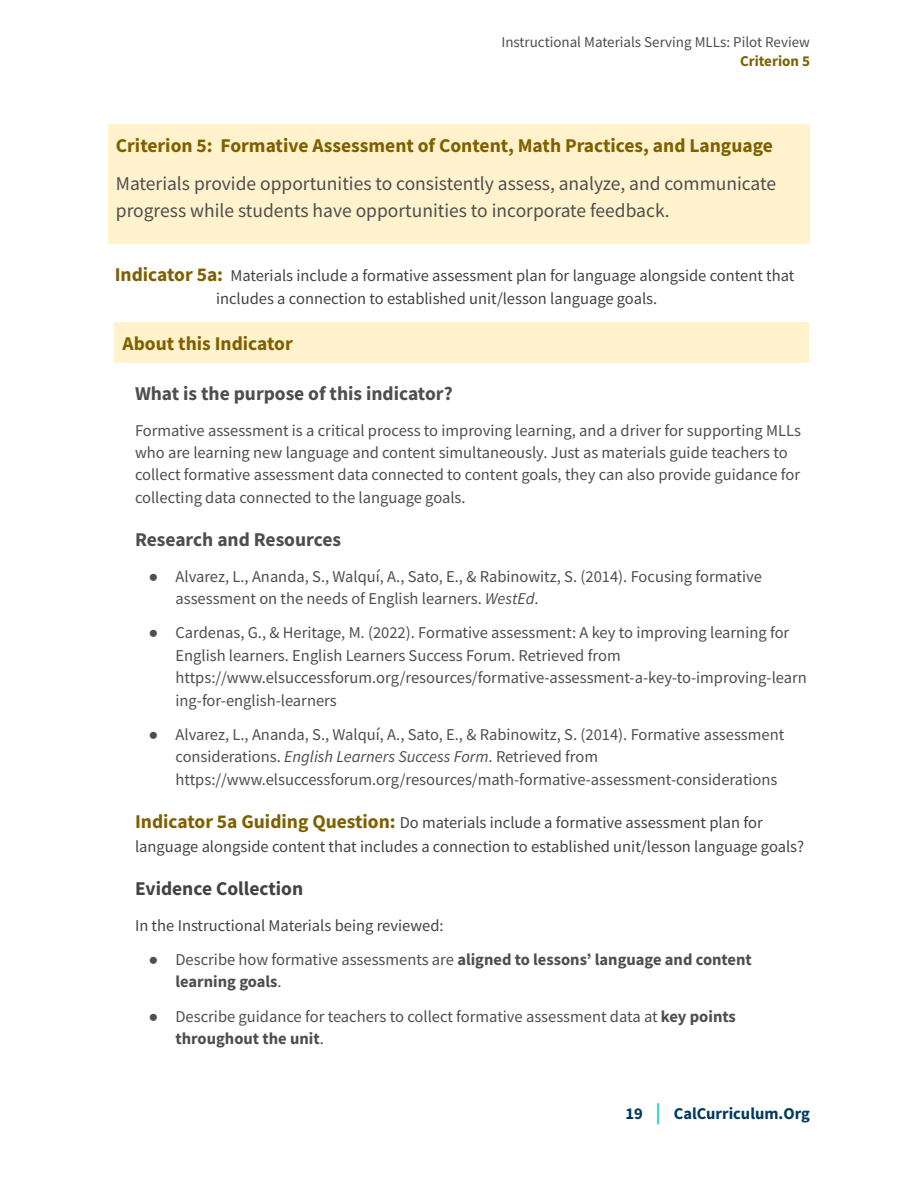
<style>
.page{position:relative;width:918px;height:1188px;background:#fff}
.page>*{position:absolute;margin:0;border:0;box-sizing:border-box;transform-origin:0 0}
.t1{font:19.5px/26.4px "Source Sans Pro";color:#4e4e4e}
.t2{font:700 19.5px "Source Sans Pro";color:#7f6000}
.t3{font:700 19.5px "Source Sans Pro";color:#4e4e4e}
.t4{font:700 19.5px "Source Sans Pro";color:#434343}
.t5{font:16.5px/22.4px "Source Sans Pro";color:#4e4e4e}
.t6{font:16.5px/23.5px "Source Sans Pro";color:#434343}
.t7{font:700 16.5px/22.4px "Source Sans Pro";color:#4e4e4e}
.t8{font:700 16.5px "Source Sans Pro";color:#003a5d}
.t9{font:15px "Source Sans Pro";color:#4e4e4e}
.t10{font:700 15px "Source Sans Pro";color:#7f6000}
.s1{font-weight:700;font-size:19.5px;color:#7f6000}
.s2{font-family:"Arial"}
.s3{font-style:italic}
.s4{font-family:"Arial";font-weight:400}
.s5{font-weight:400}
.s6{font-weight:700}
.s7{font-size:21px;color:#3cc}
</style>
<div class="page">
<div style="left:108px;top:125px;width:702px;height:119px;background:#fff2cc"></div>
<div style="left:115px;top:323px;width:694px;height:40px;background:#fff2cc"></div>
<p class="t9" style="left:501px;top:32px;width:310px">Instructional Materials Serving MLLs: Pilot Review</p>
<p class="t10" style="left:740px;top:51px;width:71px">Criterion 5</p>
<p class="t2" style="left:116px;top:132px;width:659px">Criterion 5: Formative Assessment of Content, Math Practices, and Language</p>
<p class="t1" style="left:116px;top:170px;width:662px">Materials provide opportunities to consistently assess, analyze, and communicate progress while students have opportunities to incorporate feedback.</p>
<p class="t6" style="left:216px;top:263px;width:580px;text-indent:-101px"><span class="s1">Indicator 5a:</span> Materials include a formative assessment plan for language alongside content that includes a connection to established unit/lesson language goals.</p>
<p class="t2" style="left:123px;top:330px;width:172px">About this Indicator</p>
<p class="t3" style="left:135px;top:381px;width:319px">What is the purpose of this indicator?</p>
<p class="t5" style="left:135px;top:419px;width:668px">Formative assessment is a critical process to improving learning, and a driver for supporting MLLs who are learning new language and content simultaneously. Just as materials guide teachers to collect formative assessment data connected to content goals, they can also provide guidance for collecting data connected to the language goals.</p>
<p class="t3" style="left:135px;top:527px;width:208px">Research and Resources</p>
<p class="t5" style="left:176px;top:565px;width:588px;text-indent:-27px"><span class="s2">●</span> Alvarez, L., Ananda, S., Walquí, A., Sato, E., &amp; Rabinowitz, S. (2014). Focusing formative assessment on the needs of English learners. <span class="s3">WestEd</span>.</p>
<p class="t5" style="left:176px;top:621px;width:633px;text-indent:-27px"><span class="s2">●</span> Cardenas, G., &amp; Heritage, M. (2022). Formative assessment: A key to improving learning for English learners. English Learners Success Forum. Retrieved from https://www.elsuccessforum.org/resources/formative-assessment-a-key-to-improving-learn ing-for-english-learners</p>
<p class="t5" style="left:176px;top:723px;width:610px;text-indent:-27px"><span class="s2">●</span> Alvarez, L., Ananda, S., Walquí, A., Sato, E., &amp; Rabinowitz, S. (2014). Formative assessment considerations. <span class="s3">English Learners Success Form</span>. Retrieved from https://www.elsuccessforum.org/resources/math-formative-assessment-considerations</p>
<p class="t6" style="left:135px;top:811px;width:671px"><span class="s1">Indicator 5a Guiding Question:</span> Do materials include a formative assessment plan for language alongside content that includes a connection to established unit/lesson language goals?</p>
<p class="t4" style="left:135px;top:876px;width:170px">Evidence Collection</p>
<p class="t6" style="left:135px;top:913px;width:310px">In the Instructional Materials being reviewed:</p>
<p class="t7" style="left:176px;top:948px;width:578px;text-indent:-27px"><span class="s4">●</span> <span class="s5">Describe how formative assessments are</span> aligned to lessons’ language and content learning goals<span class="s5">.</span></p>
<p class="t5" style="left:176px;top:1005px;width:562px;text-indent:-27px"><span class="s2">●</span> Describe guidance for teachers to collect formative assessment data at <span class="s6">key points throughout the unit</span>.</p>
<p class="t8" style="left:626px;top:1103px;width:186px">19 <span class="s7">|</span> CalCurriculum.Org</p>
</div>
